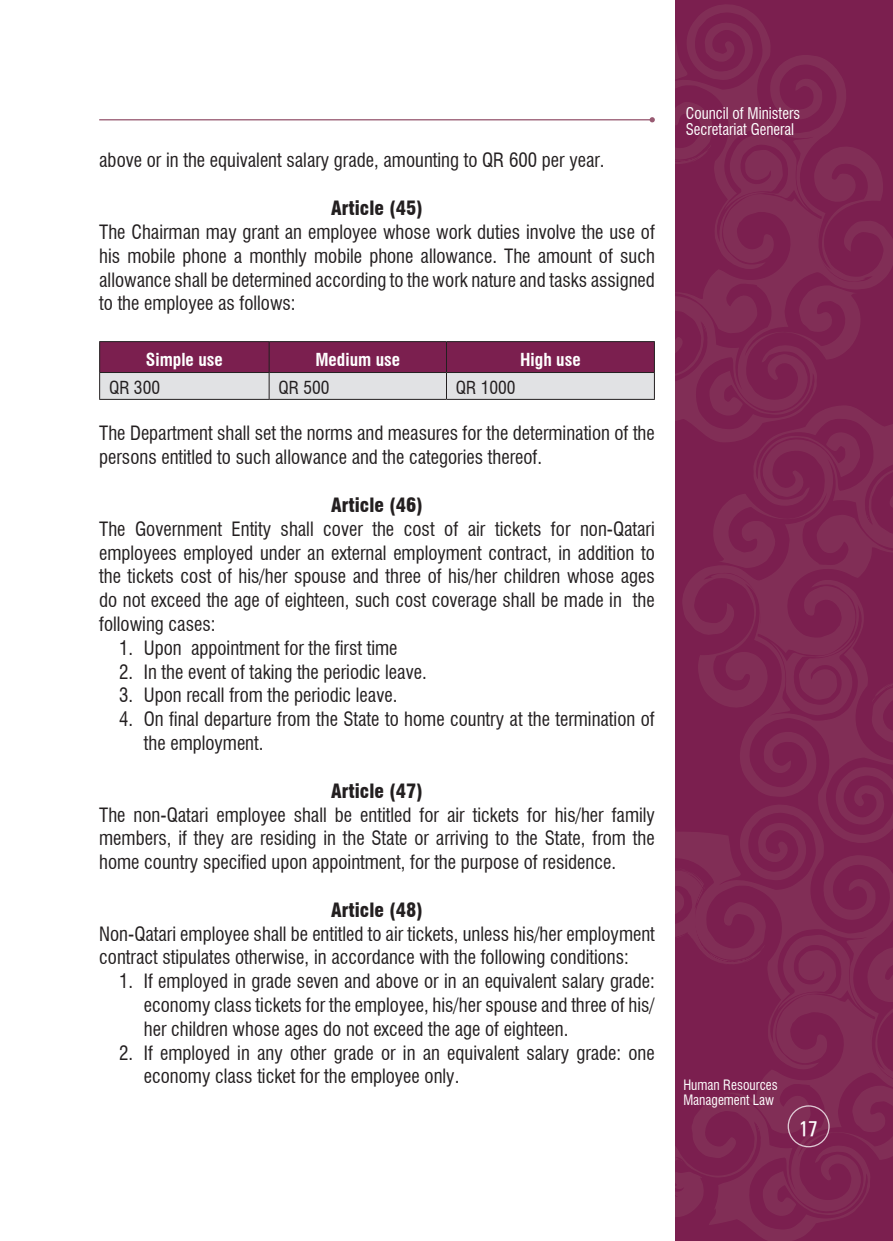
<style>
.page{position:relative;width:893px;height:1241px;background:#fff}
.page>*{position:absolute;margin:0;border:0;box-sizing:border-box;transform-origin:0 0}
.t1{font:21px "Univers Condensed";color:#fff}
.t2{font:condensed 19.25px/23.8px "Swiss 721 BT";color:#231f20;text-align:justify}
.t3{font:900 condensed 19.25px "Swiss 721 BT";color:#231f20}
.t4{font:700 condensed 17.5px "Swiss 721 BT";color:#fff}
.t5{font:condensed 17.5px "Swiss 721 BT";color:#231f20}
.t6{font:condensed 15.75px/15.8px "Swiss 721 BT";color:#fff;scale:.96 1}
.t7{font:condensed 14px/15.8px "Swiss 721 BT";color:#fff;scale:.96 1}
</style>
<div class="page">
<svg style="left:682px;top:443px;width:211px;height:332px;background:#7d2551"></svg>
<svg style="left:675px;top:0;width:218px;height:443px;background:#7d2451"></svg>
<svg style="left:675px;top:775px;width:218px;height:465px;background:#7d2551"></svg>
<div style="left:788px;top:1105px;width:42px;height:42px;border:1px solid #fff;border-radius:50%"></div>
<hr style="left:99px;top:119px;width:553px;height:1px;background:#985a72">
<svg style="left:650px;top:117px;width:5px;height:5px"></svg>
<svg style="left:99px;top:341px;width:556px;height:58px;background:#a4758f"></svg>
<hr style="left:99px;top:399px;width:170px;height:1px;background:#231f20">
<hr style="left:269px;top:399px;width:177px;height:1px;background:#231f20">
<hr style="left:446px;top:399px;width:209px;height:1px;background:#231f20">
<p class="t2" style="left:99px;top:148px;width:507px">above or in the equivalent salary grade, amounting to QR 600 per year.</p>
<p class="t3" style="left:331px;top:196px;width:93px">Article (45)</p>
<p class="t2" style="left:99px;top:220px;width:557px">The Chairman may grant an employee whose work duties involve the use of his mobile phone a monthly mobile phone allowance. The amount of such allowance shall be determined according to the work nature and tasks assigned to the employee as follows:</p>
<p class="t4" style="left:146px;top:348px;width:78px">Simple use</p>
<p class="t4" style="left:315px;top:348px;width:86px">Medium use</p>
<p class="t4" style="left:520px;top:348px;width:62px">High use</p>
<p class="t5" style="left:109px;top:377px;width:52px">QR 300</p>
<p class="t5" style="left:279px;top:377px;width:52px">QR 500</p>
<p class="t5" style="left:456px;top:377px;width:61px">QR 1000</p>
<p class="t2" style="left:99px;top:421px;width:557px">The Department shall set the norms and measures for the determination of the persons entitled to such allowance and the categories thereof.</p>
<p class="t3" style="left:331px;top:493px;width:93px">Article (46)</p>
<p class="t2" style="left:99px;top:516px;width:557px">The Government Entity shall cover the cost of air tickets for non-Qatari employees employed under an external employment contract, in addition to the tickets cost of his/her spouse and three of his/her children whose ages do not exceed the age of eighteen, such cost coverage shall be made in the following cases:</p>
<p class="t2" style="left:119px;top:635px;width:280px">1. Upon appointment for the first time</p>
<p class="t2" style="left:119px;top:659px;width:309px">2. In the event of taking the periodic leave.</p>
<p class="t2" style="left:119px;top:683px;width:280px">3. Upon recall from the periodic leave.</p>
<p class="t2" style="left:144px;top:707px;width:512px;text-indent:-25px">4. On final departure from the State to home country at the termination of the employment.</p>
<p class="t3" style="left:331px;top:779px;width:93px">Article (47)</p>
<p class="t2" style="left:99px;top:802px;width:557px">The non-Qatari employee shall be entitled for air tickets for his/her family members, if they are residing in the State or arriving to the State, from the home country specified upon appointment, for the purpose of residence.</p>
<p class="t3" style="left:331px;top:898px;width:93px">Article (48)</p>
<p class="t2" style="left:99px;top:921px;width:557px">Non-Qatari employee shall be entitled to air tickets, unless his/her employment contract stipulates otherwise, in accordance with the following conditions:</p>
<p class="t2" style="left:144px;top:969px;width:512px;text-indent:-25px">1. If employed in grade seven and above or in an equivalent salary grade: economy class tickets for the employee, his/her spouse and three of his/ her children whose ages do not exceed the age of eighteen.</p>
<p class="t2" style="left:144px;top:1040px;width:512px;text-indent:-25px">2. If employed in any other grade or in an equivalent salary grade: one economy class ticket for the employee only.</p>
<p class="t6" style="left:686px;top:106px;width:120px">Council of Ministers<br>Secretariat General</p>
<p class="t7" style="left:683px;top:1076px;width:100px">Human Resources<br>Management Law</p>
<p class="t1" style="left:799px;top:1115px;width:20px">17</p>
</div>
